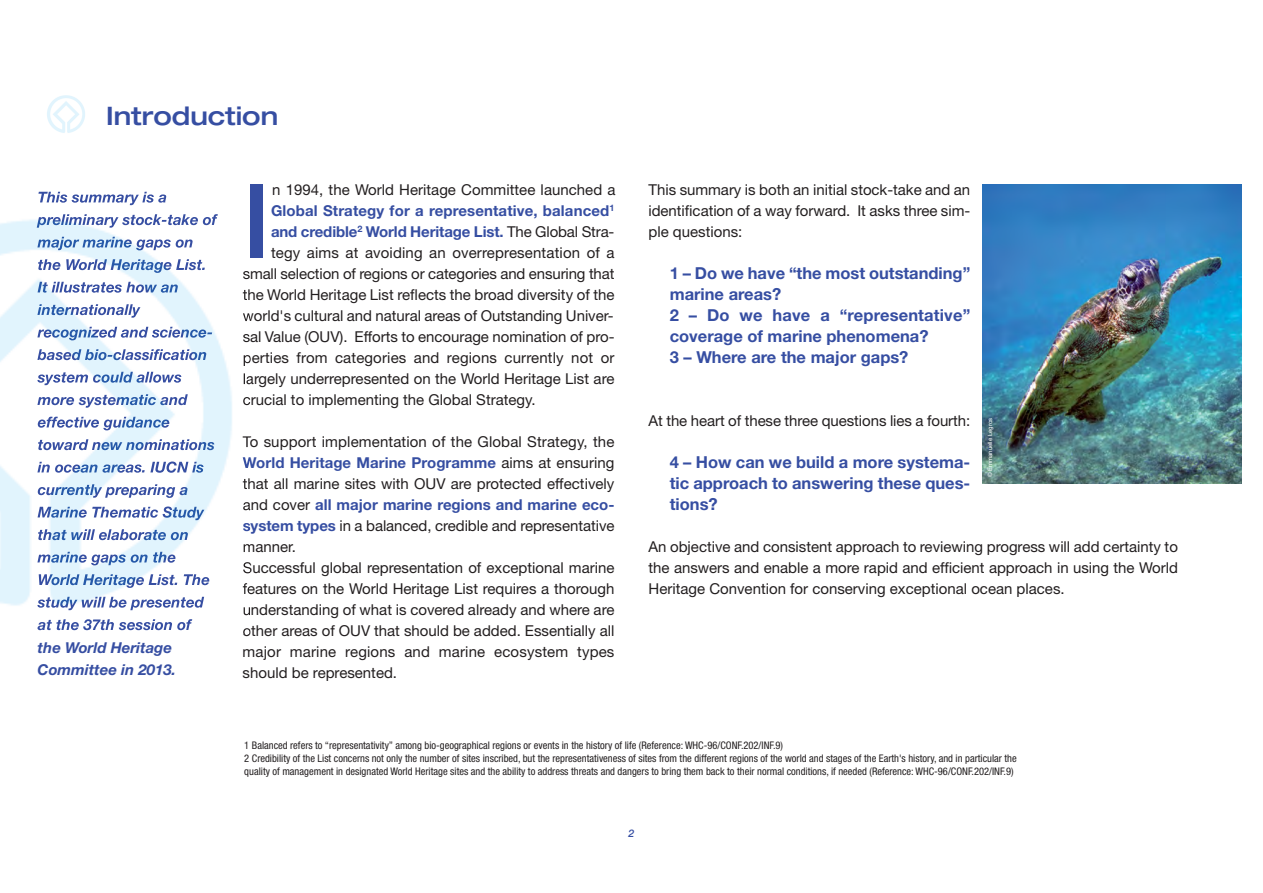
<style>
.page{position:relative;width:1263px;height:893px;background:#fff}
.page>*{position:absolute;margin:0;border:0;box-sizing:border-box;transform-origin:0 0}
.t1{font:500 103.2px "Helvetica Neue LT Std";color:#364ea2}
.t2{font:500 expanded 25.5px "Helvetica Neue LT Std";color:#364ea2}
.t3{font:700 16.5px/21px "Helvetica Neue LT Std";color:#364ea2}
.t4{font:15px/21px "Helvetica Neue LT Std";color:#231f20;text-align:justify}
.t5{font:700 15px "Helvetica Neue LT Std";letter-spacing:-.01em;color:#364ea2}
.t6{font:700 15px "Helvetica Neue LT Std";letter-spacing:.01em;color:#364ea2}
.t7{font:italic 700 15px/22.5px "Helvetica Neue LT Std";color:#364ea2}
.t8{font:condensed 10.5px/12.6px "Helvetica Neue LT Std";color:#231f20}
.t9{font:italic 500 10.5px "Helvetica Neue LT Std";color:#364ea2}
.t10{font:6px "Helvetica Neue LT Std";color:#fff}
.s1{font-weight:400;color:#231f20}
.s2{font-weight:700;color:#364ea2}
</style>
<div class="page">
<img style="left:0;top:191px;width:250px;height:440px">
<svg style="left:243px;top:268px;width:7px;height:11px"></svg>
<img style="left:243px;top:289px;width:7px;height:14px">
<svg style="left:243px;top:310px;width:7px;height:11px"></svg>
<img style="left:243px;top:331px;width:7px;height:14px">
<img style="left:244px;top:352px;width:6px;height:14px">
<img style="left:244px;top:373px;width:6px;height:14px">
<img style="left:243px;top:394px;width:7px;height:14px">
<img style="left:243px;top:436px;width:7px;height:14px">
<img style="left:243px;top:457px;width:7px;height:14px">
<svg style="left:243px;top:478px;width:7px;height:11px"></svg>
<svg style="left:243px;top:499px;width:7px;height:11px"></svg>
<svg style="left:243px;top:521px;width:7px;height:13px"></svg>
<svg style="left:244px;top:544px;width:6px;height:8px"></svg>
<img style="left:243px;top:562px;width:7px;height:14px">
<svg style="left:243px;top:583px;width:7px;height:11px"></svg>
<img style="left:244px;top:604px;width:6px;height:14px">
<svg style="left:243px;top:625px;width:7px;height:9px"></svg>
<img style="left:38px;top:192px;width:116px;height:13px">
<img style="left:37px;top:214px;width:116px;height:14px">
<img style="left:37px;top:237px;width:108px;height:13px">
<img style="left:38px;top:259px;width:125px;height:14px">
<img style="left:38px;top:282px;width:119px;height:11px">
<img style="left:37px;top:304px;width:103px;height:14px">
<img style="left:37px;top:327px;width:122px;height:13px">
<img style="left:37px;top:349px;width:112px;height:11px">
<img style="left:38px;top:372px;width:115px;height:13px">
<img style="left:37px;top:395px;width:106px;height:13px">
<img style="left:38px;top:417px;width:110px;height:13px">
<img style="left:38px;top:439px;width:138px;height:11px">
<img style="left:37px;top:462px;width:105px;height:11px">
<img style="left:38px;top:484px;width:116px;height:14px">
<img style="left:38px;top:507px;width:120px;height:11px">
<img style="left:38px;top:529px;width:114px;height:11px">
<img style="left:37px;top:552px;width:108px;height:13px">
<img style="left:39px;top:574px;width:130px;height:14px">
<img style="left:38px;top:597px;width:133px;height:13px">
<img style="left:38px;top:619px;width:105px;height:11px">
<img style="left:47px;top:95px;width:38px;height:38px">
<img style="left:982px;top:184px;width:260px;height:300px">
<h2 class="t2" style="left:106px;top:106px;width:173px">Introduction</h2>
<p class="t7" style="left:38px;top:637px;width:140px">the World Heritage<br>Committee in 2013.</p>
<h1 class="t1" style="left:243px;top:162px;width:30px">I</h1>
<p class="t4" style="left:272px;top:181px;width:345px">n 1994, the World Heritage Committee launched a</p>
<p class="t6" style="left:271px;top:205px;width:345px">Global Strategy for a representative, balanced<sup>1</sup></p>
<p class="t5" style="left:271px;top:226px;width:345px">and credible<sup>2</sup> World Heritage List. <span class="s1">The Global Stra-</span></p>
<p class="t4" style="left:271px;top:244px;width:345px">tegy aims at avoiding an overrepresentation of a</p>
<p class="t4" style="left:243px;top:265px;width:373px">small selection of regions or categories and ensuring that</p>
<p class="t4" style="left:243px;top:286px;width:373px">the World Heritage List reflects the broad diversity of the</p>
<p class="t4" style="left:243px;top:307px;width:373px">world's cultural and natural areas of Outstanding Univer-</p>
<p class="t4" style="left:243px;top:328px;width:373px">sal Value (OUV). Efforts to encourage nomination of pro-</p>
<p class="t4" style="left:243px;top:349px;width:373px">perties from categories and regions currently not or</p>
<p class="t4" style="left:243px;top:370px;width:373px">largely underrepresented on the World Heritage List are</p>
<p class="t4" style="left:243px;top:391px;width:295px">crucial to implementing the Global Strategy.</p>
<p class="t4" style="left:243px;top:433px;width:373px;text-align:left">To support implementation of the Global Strategy, the <span class="s2">World Heritage Marine Programme</span> aims at ensuring that all marine sites with OUV are protected effectively and cover <span class="s2">all major marine regions and marine eco&shy;system types</span> in a balanced, credible and representative manner.<br>Successful global representation of exceptional marine features on the World Heritage List requires a thorough understanding of what is covered already and where are other areas of OUV that should be added. Essentially all major marine regions and marine ecosystem types should be represented.</p>
<p class="t4" style="left:648px;top:181px;width:323px">This summary is both an initial stock-take and an identification of a way forward. It asks three sim&shy;ple questions:</p>
<p class="t3" style="left:670px;top:264px;width:302px">1 – Do we have “the most outstanding” marine areas?<br>2 – Do we have a “representative” coverage of marine phenomena?<br>3 – Where are the major gaps?</p>
<p class="t4" style="left:648px;top:412px;width:323px">At the heart of these three questions lies a fourth:</p>
<p class="t3" style="left:670px;top:453px;width:302px;text-align:justify">4 – How can we build a more systema&shy;tic approach to answering these ques&shy;tions?</p>
<p class="t4" style="left:648px;top:538px;width:531px">An objective and consistent approach to reviewing progress will add certainty to the answers and enable a more rapid and efficient approach in using the World Heritage Convention for conserving exceptional ocean places.</p>
<p class="t10" style="left:988px;top:477px;width:61px;rotate:-90deg">© Emmanuelle Legros</p>
<p class="t8" style="left:244px;top:740px;width:774px">1 Balanced refers to “representativity” among bio-geographical regions or events in the history of life (Reference: WHC-96/CONF.202/INF.9)<br>2 Credibility of the List concerns not only the number of sites inscribed, but the representativeness of sites from the different regions of the world and stages of the Earth's history, and in particular the quality of management in designated World Heritage sites and the ability to address threats and dangers to bring them back to their normal conditions, if needed (Reference: WHC-96/CONF.202/INF.9)</p>
<p class="t9" style="left:628px;top:827px;width:7px">2</p>
</div>
